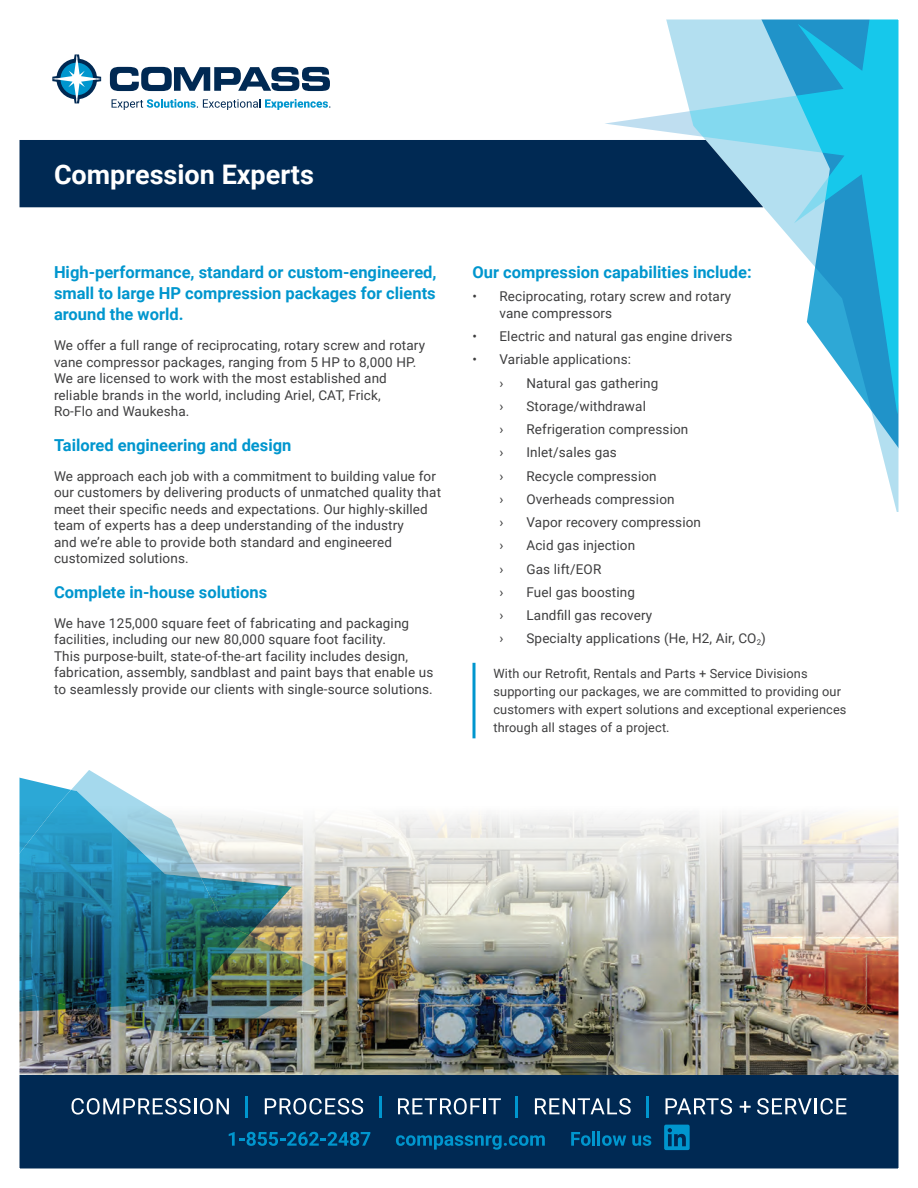
<style>
.page{position:relative;width:918px;height:1188px;background:#fff}
.page>*{position:absolute;margin:0;border:0;box-sizing:border-box;transform-origin:0 0}
.t1{font:700 27px "Roboto";color:#fff}
.t2{font:700 16.5px/21px "Roboto";color:#0096ce;text-align:justify}
.t3{font:13.5px/16.5px "Roboto";letter-spacing:.01em;color:#3e3e3f}
.t4{font:12.75px/18px "Roboto";letter-spacing:.01em;color:#3e3e3f}
</style>
<div class="page">
<div style="left:21px;top:140px;width:583px;height:67px;background:#002953"></div>
<svg style="left:872px;top:414px;width:25px;height:50px"></svg>
<svg style="left:604px;top:21px;width:293px;height:393px"></svg>
<svg style="left:52px;top:54px;width:49px;height:49px"></svg>
<svg style="left:110px;top:67px;width:220px;height:24px"></svg>
<svg style="left:112px;top:99px;width:218px;height:11px"></svg>
<div style="left:0;top:1075px;width:918px;height:113px;background:#002953"></div>
<svg style="left:72px;top:1098px;width:157px;height:17px"></svg>
<hr style="left:246px;top:1096px;width:2px;height:22px;background:#0096ce">
<svg style="left:265px;top:1098px;width:98px;height:17px"></svg>
<hr style="left:379px;top:1096px;width:2px;height:22px;background:#0096ce">
<svg style="left:398px;top:1098px;width:103px;height:17px"></svg>
<hr style="left:516px;top:1096px;width:2px;height:22px;background:#0096ce">
<svg style="left:535px;top:1098px;width:96px;height:17px"></svg>
<hr style="left:646px;top:1096px;width:3px;height:22px;background:#0096ce">
<svg style="left:666px;top:1098px;width:66px;height:17px"></svg>
<svg style="left:740px;top:1101px;width:11px;height:12px"></svg>
<svg style="left:757px;top:1098px;width:89px;height:17px"></svg>
<svg style="left:229px;top:1132px;width:141px;height:14px"></svg>
<svg style="left:396px;top:1135px;width:149px;height:15px"></svg>
<svg style="left:571px;top:1132px;width:20px;height:14px"></svg>
<hr style="left:592px;top:1131px;width:3px;height:15px;background:#0096ce">
<svg style="left:598px;top:1131px;width:28px;height:15px"></svg>
<svg style="left:632px;top:1135px;width:19px;height:11px"></svg>
<svg style="left:664px;top:1125px;width:26px;height:25px"></svg>
<img style="left:21px;top:814px;width:876px;height:261px">
<svg style="left:472px;top:663px;width:4px;height:75px"></svg>
<img style="left:292px;top:814px;width:42px;height:223px">
<img style="left:21px;top:770px;width:271px;height:288px">
<img style="left:21px;top:790px;width:228px;height:223px">
<div style="left:0;top:0;width:918px;height:1188px;border:20px solid #fff"></div>
<h1 class="t1" style="left:54px;top:156px;width:261px">Compression Experts</h1>
<p class="t2" style="left:54px;top:261px;width:384px">High-performance, standard or custom-engineered, small to large HP compression packages for clients around the world.</p>
<p class="t3" style="left:54px;top:337px;width:373px">We offer a full range of reciprocating, rotary screw and rotary vane compressor packages, ranging from 5 HP to 8,000 HP.<br>We are licensed to work with the most established and reliable brands in the world, including Ariel, CAT, Frick,<br>Ro-Flo and Waukesha.</p>
<p class="t2" style="left:54px;top:434px;width:239px">Tailored engineering and design</p>
<p class="t3" style="left:54px;top:467px;width:389px">We approach each job with a commitment to building value for our customers by delivering products of unmatched quality that meet their specific needs and expectations. Our highly-skilled team of experts has a deep understanding of the industry<br>and we’re able to provide both standard and engineered customized solutions.</p>
<p class="t2" style="left:54px;top:581px;width:215px">Complete in-house solutions</p>
<p class="t3" style="left:54px;top:614px;width:381px">We have 125,000 square feet of fabricating and packaging facilities, including our new 80,000 square foot facility.<br>This purpose-built, state-of-the-art facility includes design, fabrication, assembly, sandblast and paint bays that enable us to seamlessly provide our clients with single-source solutions.</p>
<p class="t2" style="left:472px;top:261px;width:281px">Our compression capabilities include:</p>
<p class="t3" style="left:500px;top:288px;width:233px;text-indent:-27px">• Reciprocating, rotary screw and rotary vane compressors</p>
<p class="t3" style="left:472px;top:328px;width:261px">• Electric and natural gas engine drivers</p>
<p class="t3" style="left:500px;top:347px;width:133px;line-height:23.2px;text-indent:-27px">• Variable applications: ›</p>
<p class="t3" style="left:526px;top:374px;width:133px">Natural gas gathering</p>
<p class="t3" style="left:500px;top:397px;width:6px">›</p>
<p class="t3" style="left:526px;top:397px;width:121px">Storage/withdrawal</p>
<p class="t3" style="left:500px;top:420px;width:6px">›</p>
<p class="t3" style="left:526px;top:420px;width:163px">Refrigeration compression</p>
<p class="t3" style="left:500px;top:444px;width:6px">›</p>
<p class="t3" style="left:526px;top:444px;width:92px">Inlet/sales gas</p>
<p class="t3" style="left:500px;top:467px;width:6px">›</p>
<p class="t3" style="left:526px;top:467px;width:132px">Recycle compression</p>
<p class="t3" style="left:500px;top:490px;width:6px">›</p>
<p class="t3" style="left:526px;top:490px;width:150px">Overheads compression</p>
<p class="t3" style="left:500px;top:513px;width:6px">›</p>
<p class="t3" style="left:526px;top:513px;width:176px">Vapor recovery compression</p>
<p class="t3" style="left:500px;top:537px;width:6px">›</p>
<p class="t3" style="left:526px;top:537px;width:110px">Acid gas injection</p>
<p class="t3" style="left:500px;top:560px;width:6px">›</p>
<p class="t3" style="left:526px;top:560px;width:76px">Gas lift/EOR</p>
<p class="t3" style="left:500px;top:583px;width:6px">›</p>
<p class="t3" style="left:526px;top:583px;width:110px">Fuel gas boosting</p>
<p class="t3" style="left:500px;top:606px;width:6px">›</p>
<p class="t3" style="left:526px;top:606px;width:127px">Landfill gas recovery</p>
<p class="t3" style="left:500px;top:630px;width:6px">›</p>
<p class="t3" style="left:526px;top:630px;width:241px">Specialty applications (He, H2, Air, CO<sub>2</sub>)</p>
<p class="t4" style="left:494px;top:664px;width:355px">With our Retrofit, Rentals and Parts + Service Divisions supporting our packages, we are committed to providing our customers with expert solutions and exceptional experiences through all stages of a project.</p>
</div>
